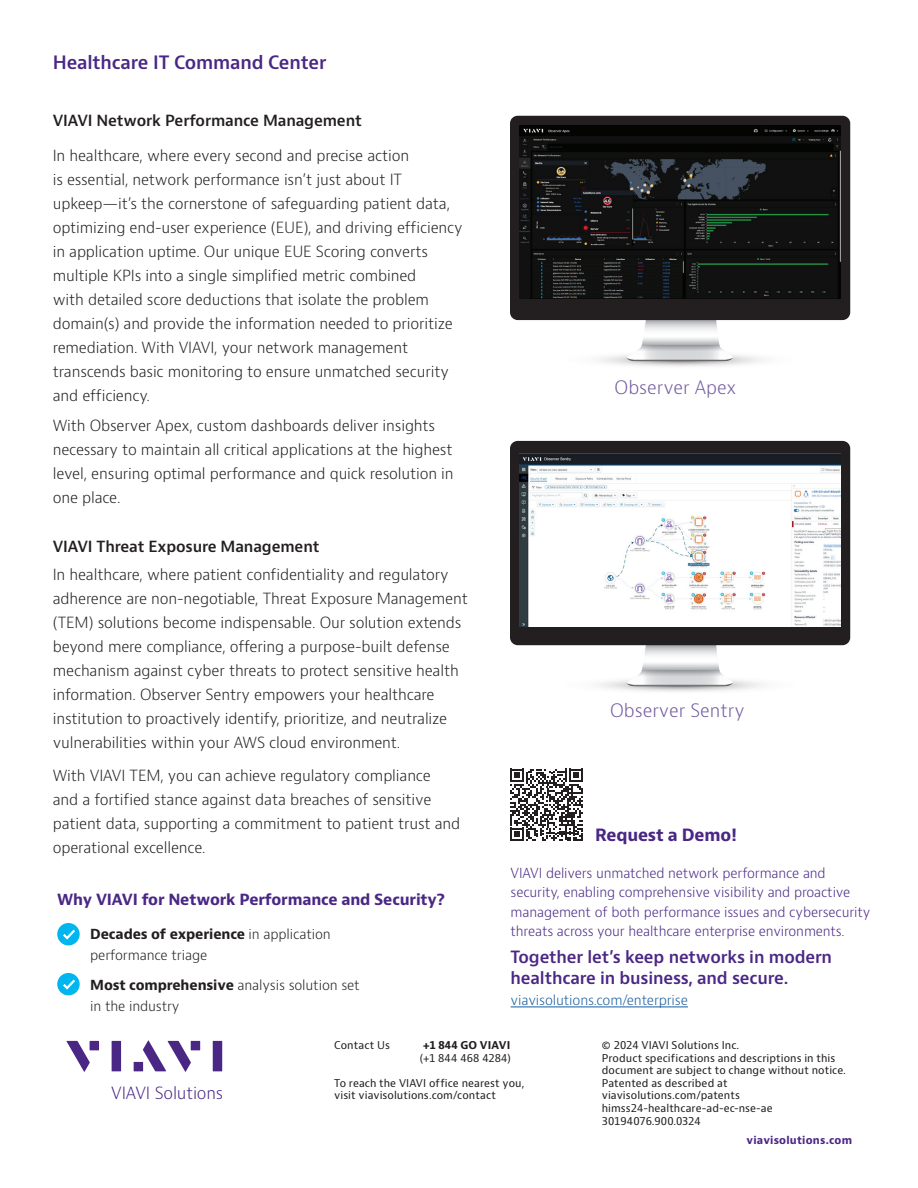
<style>
.page{position:relative;width:918px;height:1188px;background:#fff}
.page>*{position:absolute;margin:0;border:0;box-sizing:border-box;transform-origin:0 0}
.P_DocType{font:300 18px "Bernino Sans";color:#725a9f}
.H2_Heading_Purple_12_16{font:600 18px "Bernino Sans";letter-spacing:-.01em;color:#4a2785}
.H2_Heading_Purple_12_16-2{font:600 16.5px/21px "Bernino Sans";letter-spacing:-.01em;color:#4a2785}
.P_10_16{font:700 16.5px "Bernino Sans";letter-spacing:-.01em;color:#4a2785}
.Bulleted_text_7_5_12_level_2{font:300 16.35px "Bernino Sans";letter-spacing:-.01em;color:#4a2785}
.H3_Heading_Level_3_10_16{font:300 15px/24px "Bernino Sans";letter-spacing:-.01em;color:#231f20}
.P_10_16-2{font:300 15px/24px "Bernino Sans";letter-spacing:-.01em;color:#231f20}
.H3_Heading_Level_3_10_16-2{font:600 15px "Bernino Sans";letter-spacing:-.01em;color:#231f20}
.H2_Heading_Purple_12_16-3{font:700 15px "Bernino Sans";letter-spacing:-.01em;color:#4a2785}
.P_10_16-3{font:300 13.5px/19.5px "Bernino Sans";letter-spacing:-.01em;color:#4a2785}
.P_10_16-4{font:300 13.5px/21px "Bernino Sans";letter-spacing:-.01em;color:#231f20}
.H2_Heading_Purple_12_16-4{font:300 13.5px "Bernino Sans";letter-spacing:-.01em;color:#175d9e}
.FOOTER_TEMPLATE_-_Sign_off_text_7_8_4{font:10.5px/12.6px "Bernino Sans";letter-spacing:.005em;color:#231f20}
.VS_running_foot{font:700 10.5px "Bernino Sans";letter-spacing:.02em;color:#4a2785}
.s1{font-weight:700}
</style>
<div class="page">
<svg style="left:66px;top:1041px;width:24px;height:31px"></svg>
<div style="left:90px;top:1041px;width:9px;height:9px;background:#4a2785"></div>
<div style="left:112px;top:1041px;width:9px;height:30px;background:#4a2785"></div>
<div style="left:191px;top:1041px;width:9px;height:9px;background:#4a2785"></div>
<div style="left:213px;top:1041px;width:9px;height:30px;background:#4a2785"></div>
<svg style="left:143px;top:1040px;width:48px;height:32px"></svg>
<div style="left:134px;top:1062px;width:9px;height:9px;background:#4a2785"></div>
<svg style="left:516px;top:645px;width:328px;height:47px"></svg>
<svg style="left:642px;top:670px;width:77px;height:14px"></svg>
<div style="left:510px;top:441px;width:340px;height:204px;background:#231f20"></div>
<svg style="left:517px;top:320px;width:326px;height:47px"></svg>
<svg style="left:642px;top:345px;width:77px;height:14px"></svg>
<div style="left:510px;top:116px;width:340px;height:204px;background:#231f20"></div>
<img style="left:520px;top:125px;width:321px;height:174px">
<img style="left:520px;top:454px;width:321px;height:172px">
<hr style="left:511px;top:1007px;width:177px;height:1px;background:#175d9e">
<svg style="left:57px;top:923px;width:23px;height:22px"></svg>
<svg style="left:57px;top:973px;width:23px;height:22px"></svg>
<svg style="left:510px;top:769px;width:73px;height:72px"></svg>
<p class="H2_Heading_Purple_12_16" style="left:53px;top:50px;width:275px">Healthcare IT Command Center</p>
<p class="H3_Heading_Level_3_10_16-2" style="left:53px;top:111px;width:311px">VIAVI Network Performance Management</p>
<p class="H3_Heading_Level_3_10_16" style="left:53px;top:143px;width:412px">In healthcare, where every second and precise action<br>is essential, network performance isn’t just about IT upkeep—it’s the cornerstone of safeguarding patient data, optimizing end-user experience (EUE), and driving efficiency in application uptime. Our unique EUE Scoring converts multiple KPIs into a single simplified metric combined<br>with detailed score deductions that isolate the problem domain(s) and provide the information needed to prioritize remediation. With VIAVI, your network management transcends basic monitoring to ensure unmatched security and efficiency.</p>
<p class="H3_Heading_Level_3_10_16" style="left:53px;top:414px;width:402px">With Observer Apex, custom dashboards deliver insights necessary to maintain all critical applications at the highest level, ensuring optimal performance and quick resolution in one place.</p>
<p class="H3_Heading_Level_3_10_16-2" style="left:53px;top:537px;width:268px">VIAVI Threat Exposure Management</p>
<p class="P_10_16-2" style="left:53px;top:563px;width:417px">In healthcare, where patient confidentiality and regulatory adherence are non-negotiable, Threat Exposure Management (TEM) solutions become indispensable. Our solution extends beyond mere compliance, offering a purpose-built defense mechanism against cyber threats to protect sensitive health information. Observer Sentry empowers your healthcare institution to proactively identify, prioritize, and neutralize vulnerabilities within your AWS cloud environment.</p>
<p class="P_10_16-2" style="left:53px;top:763px;width:409px">With VIAVI TEM, you can achieve regulatory compliance<br>and a fortified stance against data breaches of sensitive patient data, supporting a commitment to patient trust and operational excellence.</p>
<p class="H2_Heading_Purple_12_16-3" style="left:57px;top:889px;width:389px">Why VIAVI for Network Performance and Security?</p>
<p class="P_10_16-4" style="left:90px;top:924px;width:242px"><span class="s1">Decades of experience</span> in application performance triage</p>
<p class="P_10_16-4" style="left:90px;top:974px;width:271px"><span class="s1">Most comprehensive</span> analysis solution set in the industry</p>
<p class="P_DocType" style="left:615px;top:375px;width:123px">Observer Apex</p>
<p class="P_DocType" style="left:610px;top:698px;width:136px">Observer Sentry</p>
<p class="P_10_16" style="left:595px;top:824px;width:143px">Request a Demo!</p>
<p class="P_10_16-3" style="left:511px;top:863px;width:361px">VIAVI delivers unmatched network performance and security, enabling comprehensive visibility and proactive management of both performance issues and cybersecurity threats across your healthcare enterprise environments.</p>
<p class="H2_Heading_Purple_12_16-2" style="left:511px;top:947px;width:323px">Together let’s keep networks in modern healthcare in business, and secure.</p>
<p class="H2_Heading_Purple_12_16-4" style="left:511px;top:992px;width:179px">viavisolutions.com/enterprise</p>
<p class="Bulleted_text_7_5_12_level_2" style="left:111px;top:1083px;width:114px">VIAVI Solutions</p>
<p class="FOOTER_TEMPLATE_-_Sign_off_text_7_8_4" style="left:334px;top:1039px;width:57px">Contact Us</p>
<p class="FOOTER_TEMPLATE_-_Sign_off_text_7_8_4" style="left:420px;top:1039px;width:93px"><span class="s1">+1 844 GO VIAVI </span>(+1 844 468 4284)</p>
<p class="FOOTER_TEMPLATE_-_Sign_off_text_7_8_4" style="left:334px;top:1077px;width:192px">To reach the VIAVI office nearest you, visit viavisolutions.com/contact</p>
<p class="FOOTER_TEMPLATE_-_Sign_off_text_7_8_4" style="left:602px;top:1039px;width:246px">© 2024 VIAVI Solutions Inc.<br>Product specifications and descriptions in this document are subject to change without notice.</p>
<p class="FOOTER_TEMPLATE_-_Sign_off_text_7_8_4" style="left:602px;top:1077px;width:140px">Patented as described at viavisolutions.com/patents</p>
<p class="FOOTER_TEMPLATE_-_Sign_off_text_7_8_4" style="left:602px;top:1102px;width:172px">himss24-healthcare-ad-ec-nse-ae</p>
<p class="FOOTER_TEMPLATE_-_Sign_off_text_7_8_4" style="left:602px;top:1115px;width:100px">30194076.900.0324</p>
<p class="VS_running_foot" style="left:747px;top:1133px;width:107px">viavisolutions.com</p>
</div>
